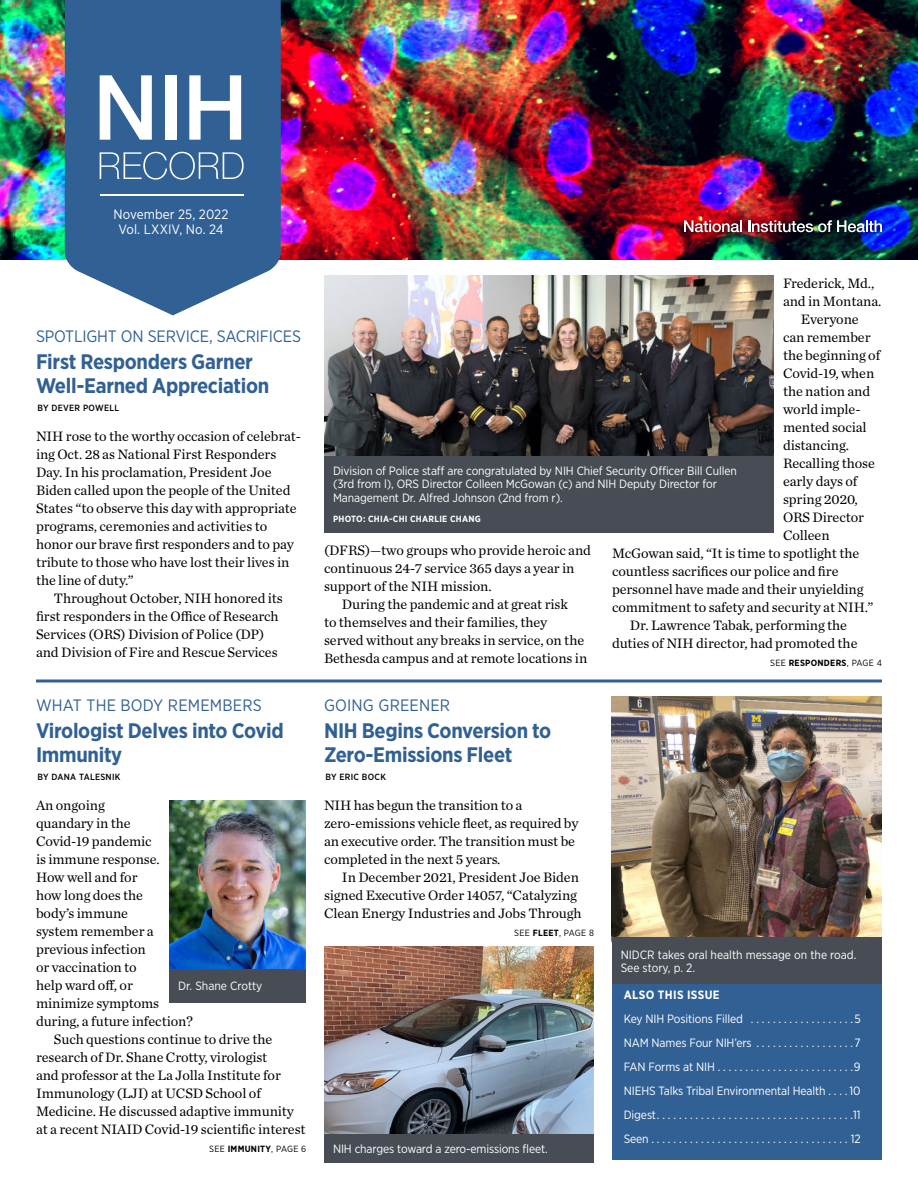
<style>
.page{position:relative;width:918px;height:1188px;background:#fff}
.page>*{position:absolute;margin:0;border:0;box-sizing:border-box;transform-origin:0 0}
.Head_1_Feature_Story{font:700 21px/24px "Gotham Narrow";letter-spacing:-.015em;color:#316094}
.Kicker_1_positive{font:16.5px "Gotham Narrow";letter-spacing:.01em;color:#316094}
.Kicker_1_positive-2{font:16.5px "Gotham Narrow";letter-spacing:-.01em;color:#316094}
.Body_1{font:14.25px/18px "Chronicle Text G1";letter-spacing:-.005em;color:#000}
.Body_1_paragraph_1{font:14.25px/18px "Chronicle Text G1";letter-spacing:-.005em;color:#000}
.Body_2__Briefs_and_S{font:13.5px "Gotham Narrow";letter-spacing:.005em;color:#fff}
.Photo_caption_revers{font:12px/13.5px "Gotham Narrow";letter-spacing:-.01em;color:#fff}
.t1{font:700 12px "Gotham Narrow";letter-spacing:.03em;color:#fff}
.Byline{font:500 9px "Gotham Narrow";letter-spacing:.03em;color:#000}
.Page_jump{font:9px "Gotham Narrow";letter-spacing:.03em;color:#000}
.Photo_credit_reverse{font:700 9px "Gotham Narrow";letter-spacing:.03em;color:#fff}
.Page_jump-2{font:700 9px "Gotham Narrow";letter-spacing:.03em;color:#000}
.s1{font-weight:700}
.s2{font-weight:400}
</style>
<div class="page">
<img style="left:0;top:0;width:918px;height:259px">
<hr style="left:36px;top:680px;width:846px;height:2px;background:#316094">
<svg style="left:65px;top:0;width:216px;height:315px;background:#456f9e"></svg>
<svg style="left:100px;top:75px;width:52px;height:65px"></svg>
<div style="left:165px;top:75px;width:11px;height:65px;background:#fff"></div>
<svg style="left:189px;top:75px;width:52px;height:65px"></svg>
<svg style="left:100px;top:152px;width:144px;height:28px;background:#557ba6"></svg>
<hr style="left:100px;top:194px;width:144px;height:2px;background:#fff">
<img style="left:612px;top:697px;width:270px;height:241px">
<div style="left:612px;top:977px;width:270px;height:183px;background:#316094"></div>
<div style="left:612px;top:938px;width:270px;height:46px;background:#474c55"></div>
<div style="left:678px;top:216px;width:208px;height:23px;background:#000;opacity:.75"></div>
<svg style="left:684px;top:220px;width:58px;height:12px"></svg>
<svg style="left:748px;top:220px;width:134px;height:12px"></svg>
<img style="left:324px;top:946px;width:270px;height:188px">
<div style="left:324px;top:1134px;width:270px;height:29px;background:#474c55"></div>
<img style="left:169px;top:800px;width:137px;height:169px">
<div style="left:169px;top:969px;width:137px;height:33px;background:#474c55"></div>
<img style="left:324px;top:276px;width:450px;height:180px">
<div style="left:324px;top:456px;width:450px;height:77px;background:#474c55"></div>
<p class="Body_2__Briefs_and_S" style="left:113px;top:206px;width:117px">November 25, 2022</p>
<p class="Body_2__Briefs_and_S" style="left:118px;top:221px;width:107px">Vol. LXXIV, No. 24</p>
<p class="Kicker_1_positive-2" style="left:36px;top:326px;width:267px">SPOTLIGHT ON SERVICE, SACRIFICES</p>
<p class="Head_1_Feature_Story" style="left:36px;top:349px;width:235px">First Responders Garner<br>Well-Earned Appreciation</p>
<p class="Byline" style="left:38px;top:402px;width:83px">BY DEVER POWELL</p>
<p class="Body_1_paragraph_1" style="left:36px;top:426px;width:267px">NIH rose to the worthy occasion of celebrat&shy;ing Oct. 28 as National First Responders Day. In his proclamation, President Joe Biden called upon the people of the United States “to observe this day with appropriate programs, ceremonies and activities to honor our brave first responders and to pay tribute to those who have lost their lives in the line of duty.”</p>
<p class="Body_1" style="left:36px;top:588px;width:248px;text-indent:18px">Throughout October, NIH honored its first responders in the Office of Research Services (ORS) Division of Police (DP) and Division of Fire and Rescue Services</p>
<p class="Kicker_1_positive" style="left:36px;top:695px;width:227px">WHAT THE BODY REMEMBERS</p>
<p class="Head_1_Feature_Story" style="left:36px;top:718px;width:249px">Virologist Delves into Covid<br>Immunity</p>
<p class="Byline" style="left:38px;top:771px;width:84px">BY DANA TALESNIK</p>
<p class="Body_1_paragraph_1" style="left:36px;top:795px;width:158px">An ongoing<br>quandary in the<br>Covid-19 pandemic<br>is immune response.<br>How well and for<br>how long does the<br>body’s immune<br>system remember a previous infection<br>or vaccination to<br>help ward off, or minimize symptoms during, a future infection?</p>
<p class="Body_1" style="left:36px;top:1029px;width:271px;text-indent:18px">Such questions continue to drive the research of Dr. Shane Crotty, virologist<br>and professor at the La Jolla Institute for Immunology (LJI) at UCSD School of Medicine. He discussed adaptive immunity at a recent NIAID Covid-19 scientific interest</p>
<p class="Photo_caption_revers" style="left:178px;top:979px;width:86px">Dr. Shane Crotty</p>
<p class="Page_jump" style="left:209px;top:1143px;width:99px">SEE <span class="s1">IMMUNITY</span>, PAGE 6</p>
<p class="Body_1" style="left:783px;top:273px;width:100px">Frederick, Md., and in Montana.</p>
<p class="Body_1" style="left:801px;top:309px;width:59px">Everyone</p>
<p class="Body_1" style="left:783px;top:327px;width:89px">can remember</p>
<p class="Body_1" style="left:783px;top:345px;width:99px">the beginning of</p>
<p class="Body_1" style="left:783px;top:363px;width:93px">Covid-19, when</p>
<p class="Body_1" style="left:783px;top:381px;width:89px">the nation and</p>
<p class="Body_1" style="left:783px;top:399px;width:79px">world imple-</p>
<p class="Body_1" style="left:783px;top:417px;width:85px">mented social</p>
<p class="Body_1" style="left:783px;top:435px;width:68px">distancing.</p>
<p class="Body_1" style="left:783px;top:453px;width:94px">Recalling those</p>
<p class="Body_1" style="left:783px;top:471px;width:76px">early days of</p>
<p class="Body_1" style="left:783px;top:489px;width:76px">spring 2020,</p>
<p class="Body_1" style="left:783px;top:507px;width:83px">ORS Director</p>
<p class="Body_1" style="left:783px;top:525px;width:48px">Colleen</p>
<p class="Body_1" style="left:612px;top:543px;width:249px">McGowan said, “It is time to spotlight the</p>
<p class="Body_1" style="left:612px;top:561px;width:228px">countless sacrifices our police and fire</p>
<p class="Body_1" style="left:612px;top:579px;width:253px">personnel have made and their unyielding</p>
<p class="Body_1" style="left:612px;top:597px;width:263px">commitment to safety and security at NIH.”</p>
<p class="Body_1" style="left:612px;top:615px;width:247px;text-align:center">Dr. Lawrence Tabak, performing the duties of NIH director, had promoted the</p>
<p class="Photo_caption_revers" style="left:333px;top:463px;width:405px">Division of Police staff are congratulated by NIH Chief Security Officer Bill Cullen (3rd from l), ORS Director Colleen McGowan (c) and NIH Deputy Director for<br>Management Dr. Alfred Johnson (2nd from r).</p>
<p class="Photo_credit_reverse" style="left:333px;top:513px;width:149px">PHOTO: CHIA-CHI CHARLIE CHANG</p>
<p class="Body_1" style="left:324px;top:540px;width:269px">(DFRS)—two groups who provide heroic and continuous 24-7 service 365 days a year in support of the NIH mission.</p>
<p class="Body_1" style="left:324px;top:594px;width:265px;text-indent:18px">During the pandemic and at great risk<br>to themselves and their families, they served without any breaks in service, on the Bethesda campus and at remote locations in</p>
<p class="Page_jump-2" style="left:770px;top:657px;width:113px"><span class="s2">SEE</span> RESPONDERS<span class="s2">, PAGE 4</span></p>
<p class="Kicker_1_positive" style="left:324px;top:695px;width:128px">GOING GREENER</p>
<p class="Head_1_Feature_Story" style="left:324px;top:718px;width:229px">NIH Begins Conversion to<br>Zero-Emissions Fleet</p>
<p class="Byline" style="left:326px;top:771px;width:62px">BY ERIC BOCK</p>
<p class="Body_1_paragraph_1" style="left:324px;top:795px;width:256px">NIH has begun the transition to a zero-emissions vehicle fleet, as required by an executive order. The transition must be completed in the next 5 years.</p>
<p class="Body_1" style="left:324px;top:867px;width:259px;text-indent:18px">In December 2021, President Joe Biden signed Executive Order 14057, “Catalyzing<br>Clean Energy Industries and Jobs Through</p>
<p class="Page_jump" style="left:514px;top:927px;width:81px">SEE <span class="s1">FLEET</span>, PAGE 8</p>
<p class="Photo_caption_revers" style="left:333px;top:1142px;width:215px">NIH charges toward a zero-emissions fleet.</p>
<p class="Photo_caption_revers" style="left:621px;top:948px;width:236px">NIDCR takes oral health message on the road.<br>See story, p. 2.</p>
<p class="t1" style="left:624px;top:987px;width:98px">ALSO THIS ISSUE</p>
<p class="Photo_caption_revers" style="left:624px;top:1012px;width:238px">Key NIH Positions Filled . . . . . . . . . . . . . . . . . . 5</p>
<p class="Photo_caption_revers" style="left:624px;top:1036px;width:238px">NAM Names Four NIH’ers . . . . . . . . . . . . . . . . . 7</p>
<p class="Photo_caption_revers" style="left:624px;top:1060px;width:238px">FAN Forms at NIH . . . . . . . . . . . . . . . . . . . . . . . . 9</p>
<p class="Photo_caption_revers" style="left:624px;top:1084px;width:239px">NIEHS Talks Tribal Environmental Health . . . 10</p>
<p class="Photo_caption_revers" style="left:624px;top:1108px;width:238px">Digest . . . . . . . . . . . . . . . . . . . . . . . . . . . . . . . . . . . 11</p>
<p class="Photo_caption_revers" style="left:624px;top:1132px;width:238px">Seen . . . . . . . . . . . . . . . . . . . . . . . . . . . . . . . . . . . . 12</p>
</div>
